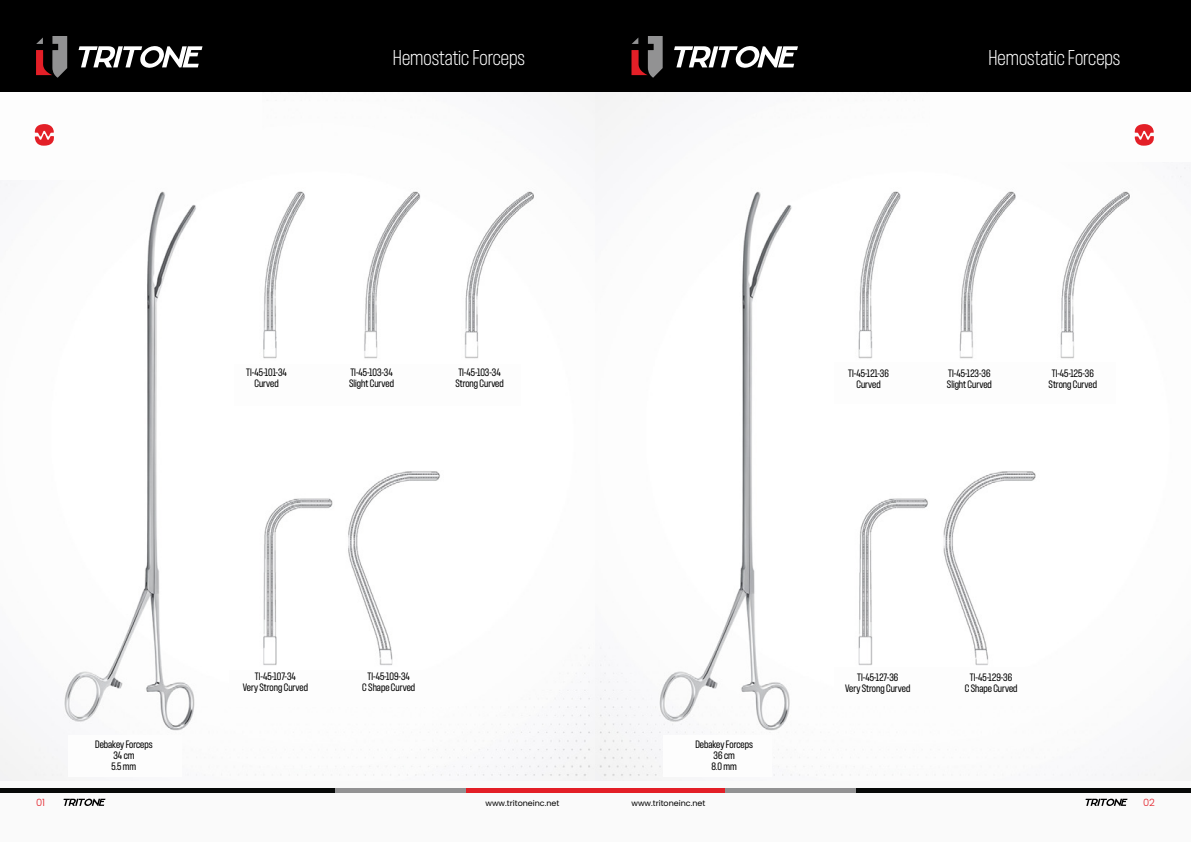
<style>
.page{position:relative;width:1191px;height:842px;background:#fff}
.page>*{position:absolute;margin:0;border:0;box-sizing:border-box;transform-origin:0 0}
.t1{font:100 20px "F37 Judge";color:#fff}
.t2{font:10px/11px "F37 Judge";color:#000;text-align:center}
.t3{font:300 10px "Poppins";color:#e31f27}
.t4{font:8px "Poppins";color:#000}
</style>
<div class="page">
<img style="left:0;top:92px;width:1191px;height:689px">
<div style="left:234px;top:364px;width:286px;height:41px;background:#fdfdfd"></div>
<div style="left:229px;top:670px;width:221px;height:37px;background:#fdfdfd"></div>
<div style="left:68px;top:735px;width:113px;height:42px;background:#fdfdfd"></div>
<div style="left:663px;top:735px;width:109px;height:42px;background:#fdfdfd"></div>
<div style="left:834px;top:667px;width:200px;height:37px;background:#fdfdfd"></div>
<div style="left:834px;top:362px;width:281px;height:42px;background:#fdfdfd"></div>
<div style="left:0;top:781px;width:1191px;height:61px;background:#fafafa"></div>
<div style="left:0;top:78px;width:262px;height:101px;background:#fdfdfd"></div>
<div style="left:930px;top:82px;width:261px;height:79px;background:#fdfdfd"></div>
<svg style="left:35px;top:124px;width:19px;height:22px"></svg>
<svg style="left:1134px;top:124px;width:20px;height:22px"></svg>
<hr style="left:0;top:788px;width:335px;height:4px;background:#070908">
<hr style="left:335px;top:788px;width:131px;height:4px;background:#929293">
<hr style="left:466px;top:788px;width:129px;height:4px;background:#e31f27">
<svg style="left:63px;top:798px;width:42px;height:8px"></svg>
<svg style="left:1085px;top:798px;width:42px;height:8px"></svg>
<hr style="left:855px;top:788px;width:336px;height:4px;background:#070908">
<hr style="left:724px;top:788px;width:131px;height:4px;background:#929293">
<hr style="left:595px;top:788px;width:129px;height:4px;background:#e31f27">
<div style="left:0;top:0;width:595px;height:92px;background:#000"></div>
<div style="left:595px;top:0;width:596px;height:92px;background:#000"></div>
<svg style="left:79px;top:46px;width:123px;height:22px"></svg>
<svg style="left:36px;top:36px;width:31px;height:42px"></svg>
<svg style="left:674px;top:46px;width:124px;height:22px"></svg>
<svg style="left:631px;top:36px;width:31px;height:42px"></svg>
<h1 class="t1" style="left:393px;top:43px;width:133px">Hemostatic Forceps</h1>
<h1 class="t1" style="left:988px;top:43px;width:133px">Hemostatic Forceps</h1>
<p class="t2" style="left:246px;top:366px;width:42px">TI-45-101-34<br>Curved</p>
<p class="t2" style="left:349px;top:366px;width:46px;text-align:left">TI-45-103-34<br>Slight Curved</p>
<p class="t2" style="left:455px;top:366px;width:50px">TI-45-103-34<br>Strong Curved</p>
<p class="t2" style="left:848px;top:367px;width:42px">TI-45-121-36<br>Curved</p>
<p class="t2" style="left:947px;top:367px;width:46px;text-align:left">TI-45-123-36<br>Slight Curved</p>
<p class="t2" style="left:1048px;top:367px;width:50px">TI-45-125-36<br>Strong Curved</p>
<p class="t2" style="left:95px;top:738px;width:59px">Debakey Forceps<br>34 cm<br>5.5 mm</p>
<p class="t2" style="left:243px;top:670px;width:67px">TI-45-107-34<br>Very Strong Curved</p>
<p class="t2" style="left:362px;top:670px;width:54px">TI-45-109-34<br>C Shape Curved</p>
<p class="t2" style="left:695px;top:738px;width:59px">Debakey Forceps<br>36 cm<br>8.0 mm</p>
<p class="t2" style="left:845px;top:671px;width:67px">TI-45-127-36<br>Very Strong Curved</p>
<p class="t2" style="left:964px;top:671px;width:54px">TI-45-129-36<br>C Shape Curved</p>
<p class="t3" style="left:36px;top:797px;width:11px">01</p>
<p class="t4" style="left:485px;top:798px;width:75px">www.tritoneinc.net</p>
<p class="t4" style="left:631px;top:798px;width:75px">www.tritoneinc.net</p>
<p class="t3" style="left:1143px;top:797px;width:13px">02</p>
</div>
